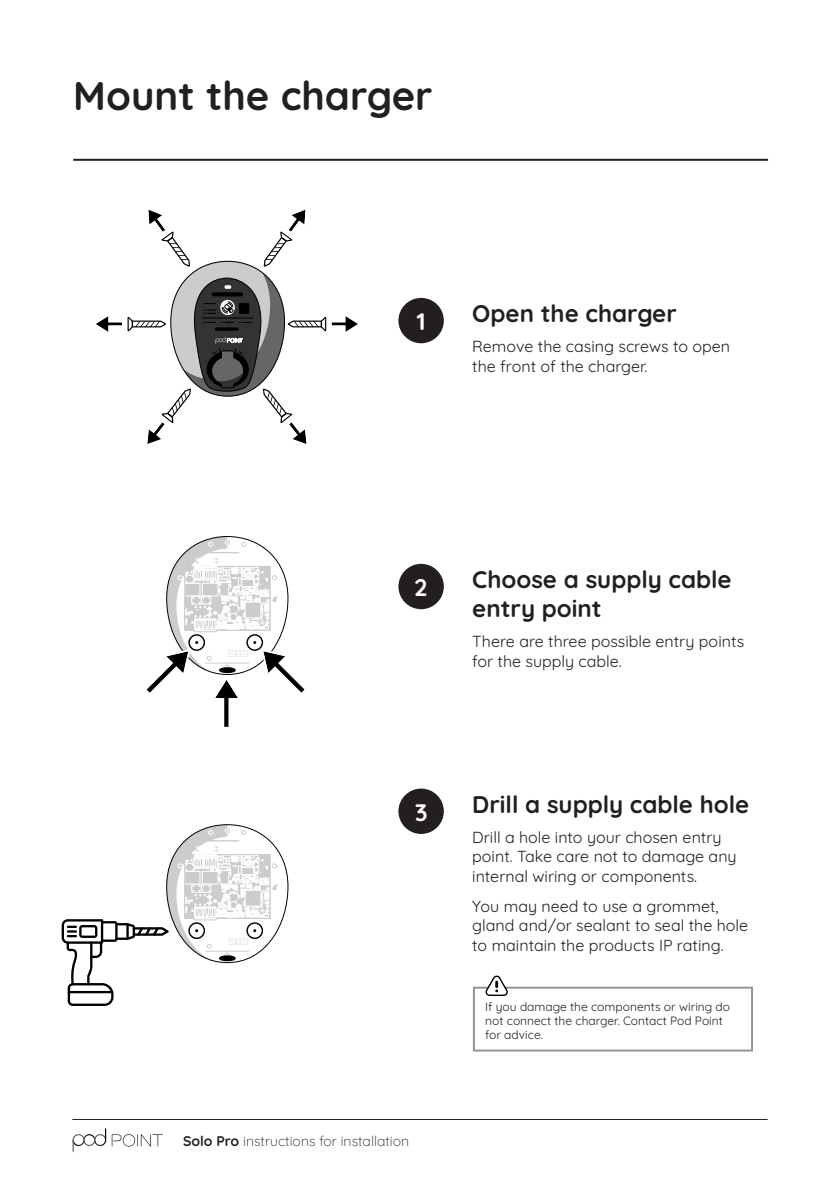
<style>
.page{position:relative;width:840px;height:1191px;background:#fff}
.page>*{position:absolute;margin:0;border:0;box-sizing:border-box;transform-origin:0 0}
.Heading_1{font:700 40px "Quicksand";color:#231f20}
.Heading_2{font:700 24px/28.8px "Quicksand";color:#231f20}
.Heading_2-2{font:700 24px "Quicksand";color:#fff}
.Paragraph_Large{font:16px/19.2px "Quicksand";color:#231f20}
.t1{font:300 14px "Quicksand";color:#231f20}
.alert_box{font:12px/14px "Quicksand";color:#231f20}
.s1{font-weight:700}
</style>
<div class="page">
<svg style="left:146px;top:536px;width:159px;height:191px"></svg>
<div style="left:398px;top:298px;width:45px;height:45px;background:#231f20;border-radius:50%"></div>
<div style="left:398px;top:788px;width:45px;height:46px;background:#231f20;border-radius:50%"></div>
<div style="left:398px;top:564px;width:45px;height:45px;background:#231f20;border-radius:50%"></div>
<div style="left:472px;top:986px;width:280px;height:65px;border:2px solid #939598"></div>
<svg style="left:485px;top:975px;width:23px;height:21px"></svg>
<hr style="left:73px;top:159px;width:694px;height:2px;background:#231f20">
<svg style="left:96px;top:209px;width:262px;height:235px"></svg>
<svg style="left:62px;top:824px;width:226px;height:182px"></svg>
<hr style="left:72px;top:1119px;width:695px;height:1px;background:#231f20">
<svg style="left:112px;top:1134px;width:51px;height:12px"></svg>
<svg style="left:72px;top:1128px;width:34px;height:24px"></svg>
<p class="Heading_1" style="left:73px;top:64px;width:360px">Mount the charger</p>
<p class="Heading_2-2" style="left:416px;top:303px;width:11px">1</p>
<p class="Heading_2" style="left:472px;top:296px;width:206px">Open the charger</p>
<p class="Paragraph_Large" style="left:472px;top:335px;width:259px">Remove the casing screws to open the front of the charger.</p>
<p class="Heading_2-2" style="left:414px;top:569px;width:15px">2</p>
<p class="Heading_2" style="left:472px;top:562px;width:261px">Choose a supply cable entry point</p>
<p class="Paragraph_Large" style="left:472px;top:630px;width:273px">There are three possible entry points for the supply cable.</p>
<p class="Heading_2-2" style="left:414px;top:794px;width:14px">3</p>
<p class="Heading_2" style="left:472px;top:787px;width:278px">Drill a supply cable hole</p>
<p class="Paragraph_Large" style="left:472px;top:826px;width:266px">Drill a hole into your chosen entry point. Take care not to damage any internal wiring or components.</p>
<p class="Paragraph_Large" style="left:472px;top:895px;width:277px">You may need to use a grommet, gland and/or sealant to seal the hole to maintain the products IP rating.</p>
<p class="t1" style="left:183px;top:1129px;width:227px"><span class="s1">Solo Pro</span> instructions for installation</p>
<p class="alert_box" style="left:485px;top:998px;width:246px">If you damage the components or wiring do not connect the charger. Contact Pod Point for advice.</p>
</div>
